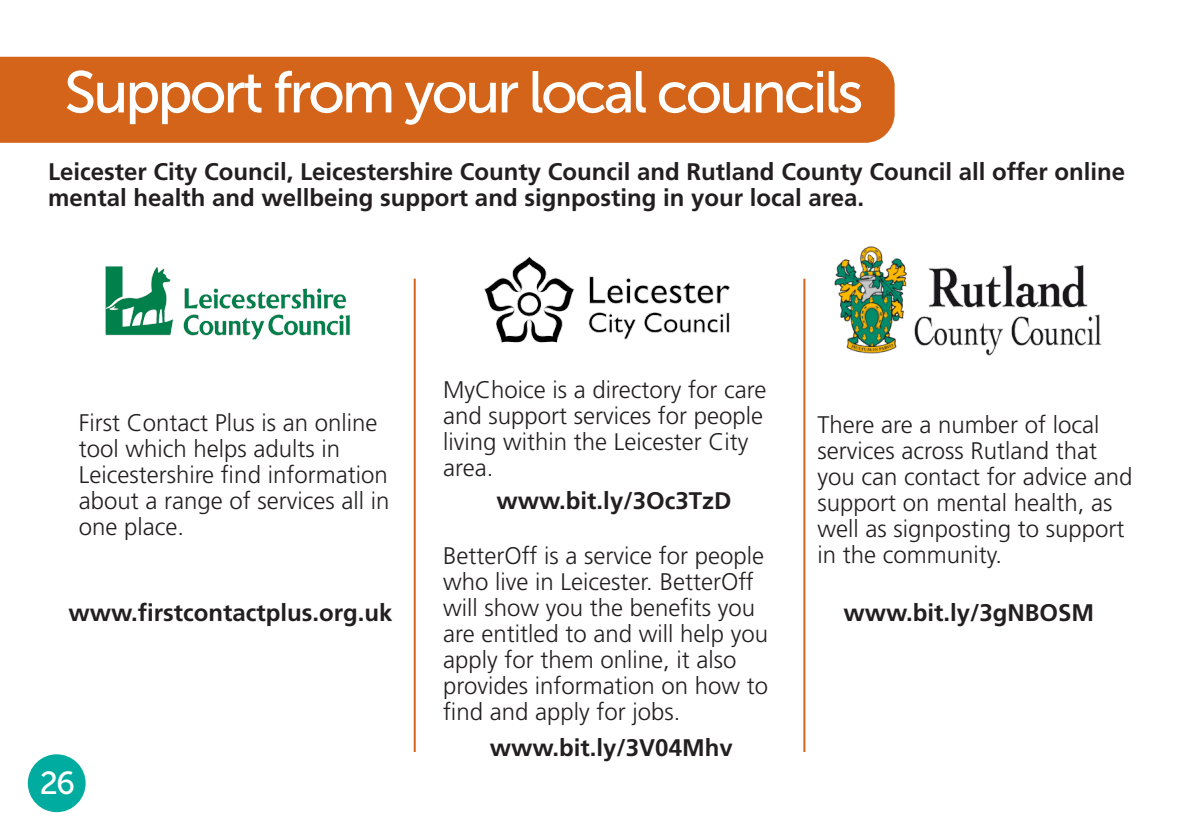
<style>
.page{position:relative;width:1191px;height:840px;background:#fff}
.page>*{position:absolute;margin:0;border:0;box-sizing:border-box;transform-origin:0 0}
.t1{font:58.6px "Museo Sans 500";letter-spacing:-.05em;color:#fff}
.t2{font:31.8px "Museo Sans 500";color:#fff}
.BodyText{font:300 24px/26px "Frutiger LT Std";color:#231f20}
.BodyText-2{font:700 24px/26px "Frutiger LT Std";color:#231f20}
</style>
<div class="page">
<div style="left:0;top:57px;width:894px;height:86px;background:#d3641a"></div>
<img style="left:834px;top:246px;width:268px;height:110px">
<img style="left:105px;top:266px;width:245px;height:74px">
<img style="left:484px;top:256px;width:246px;height:87px">
<hr style="left:414px;top:278px;width:2px;height:473px;background:#d3641a">
<hr style="left:803px;top:278px;width:2px;height:473px;background:#d3641a">
<div style="left:28px;top:753px;width:58px;height:58px;background:#00aca0;border-radius:50%"></div>
<p class="t1" style="left:64px;top:60px;width:800px">Support from your local councils</p>
<p class="BodyText-2" style="left:48px;top:159px;width:1078px">Leicester City Council, Leicestershire County Council and Rutland County Council all offer online mental health and wellbeing support and signposting in your local area.</p>
<p class="BodyText" style="left:79px;top:409px;width:312px">First Contact Plus is an online tool which helps adults in<br>Leicestershire find information about a range of services all in one place.</p>
<p class="BodyText-2" style="left:68px;top:599px;width:326px">www.firstcontactplus.org.uk</p>
<p class="t2" style="left:40px;top:765px;width:37px">26</p>
<p class="BodyText" style="left:443px;top:377px;width:325px">MyChoice is a directory for care and support services for people living within the Leicester City area.</p>
<p class="BodyText-2" style="left:496px;top:487px;width:236px">www.bit.ly/3Oc3TzD</p>
<p class="BodyText" style="left:443px;top:543px;width:326px">BetterOff is a service for people who live in Leicester. BetterOff will show you the benefits you are entitled to and will help you apply for them online, it also provides information on how to find and apply for jobs.</p>
<p class="BodyText-2" style="left:490px;top:734px;width:244px">www.bit.ly/3V04Mhv</p>
<p class="BodyText" style="left:817px;top:411px;width:316px">There are a number of local services across Rutland that you can contact for advice and support on mental health, as well as signposting to support in the community.</p>
<p class="BodyText-2" style="left:843px;top:599px;width:252px">www.bit.ly/3gNBOSM</p>
</div>
